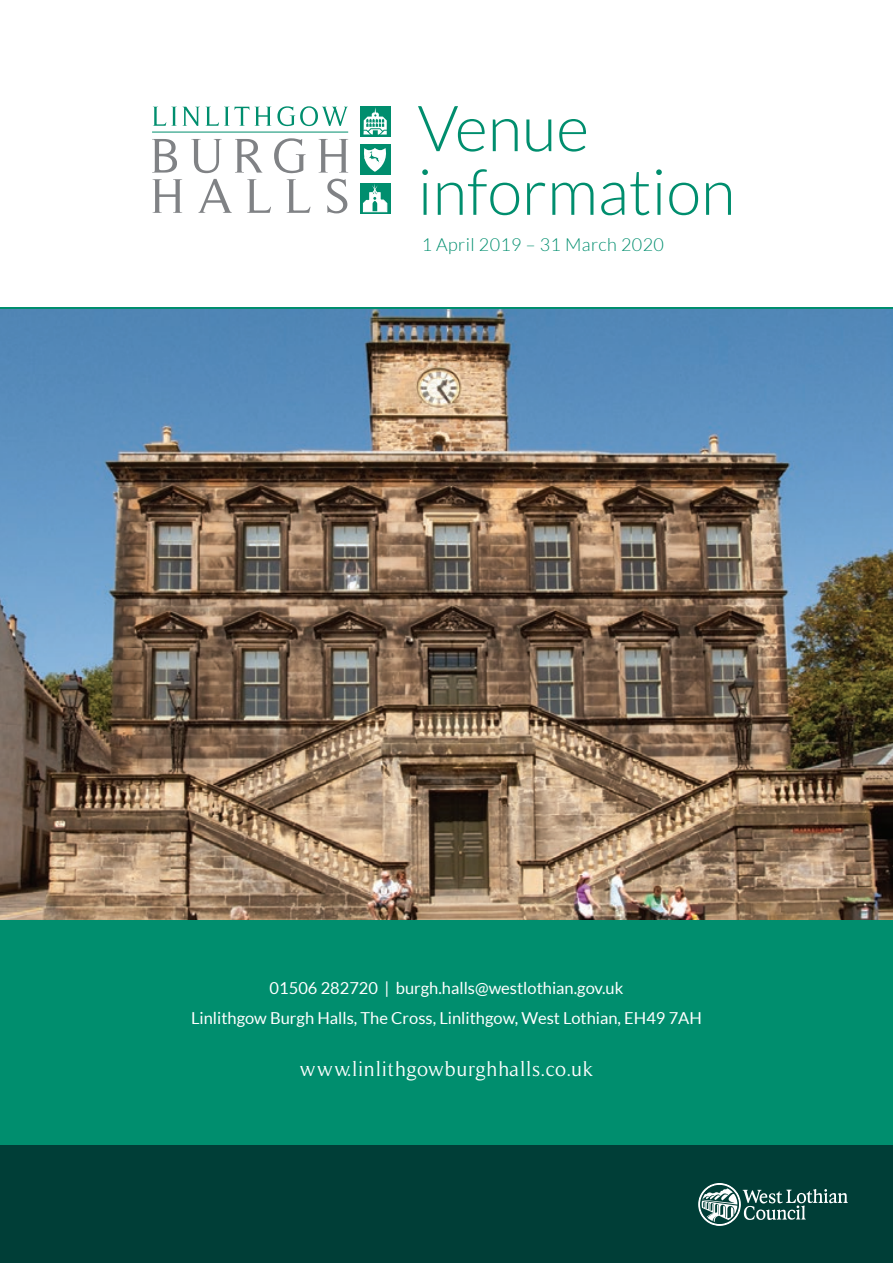
<style>
.page{position:relative;width:893px;height:1263px;background:#fff}
.page>*{position:absolute;margin:0;border:0;box-sizing:border-box;transform-origin:0 0}
.t1{font:300 63.6px "Lato";color:#008e6e}
.t2{font:21px "Timeless";letter-spacing:.03em;color:#fff}
.t3{font:300 18px "Lato";letter-spacing:.02em;color:#008e6e}
.t4{font:16.5px "Lato";color:#fff}
</style>
<div class="page">
<div style="left:0;top:307px;width:893px;height:956px;background:#008e6e"></div>
<img style="left:0;top:309px;width:893px;height:611px">
<div style="left:0;top:1145px;width:893px;height:118px;background:#003e37"></div>
<svg style="left:153px;top:107px;width:24px;height:19px"></svg>
<svg style="left:183px;top:107px;width:16px;height:19px"></svg>
<svg style="left:206px;top:107px;width:43px;height:19px"></svg>
<svg style="left:255px;top:107px;width:16px;height:19px"></svg>
<svg style="left:277px;top:106px;width:71px;height:20px"></svg>
<svg style="left:152px;top:139px;width:25px;height:34px"></svg>
<svg style="left:191px;top:139px;width:31px;height:34px"></svg>
<svg style="left:235px;top:139px;width:27px;height:34px"></svg>
<svg style="left:274px;top:138px;width:32px;height:35px"></svg>
<svg style="left:319px;top:139px;width:29px;height:34px"></svg>
<svg style="left:153px;top:179px;width:29px;height:34px"></svg>
<svg style="left:198px;top:179px;width:34px;height:34px"></svg>
<svg style="left:247px;top:179px;width:24px;height:34px"></svg>
<svg style="left:287px;top:179px;width:23px;height:34px"></svg>
<svg style="left:327px;top:179px;width:20px;height:34px"></svg>
<hr style="left:152px;top:132px;width:196px;height:1px;background:#008e6e">
<div style="left:360px;top:106px;width:31px;height:31px;background:#008e6e"></div>
<div style="left:360px;top:144px;width:31px;height:31px;background:#008e6e"></div>
<div style="left:360px;top:183px;width:31px;height:30px;background:#008e6e"></div>
<svg style="left:364px;top:148px;width:22px;height:24px"></svg>
<svg style="left:363px;top:184px;width:24px;height:28px"></svg>
<svg style="left:363px;top:107px;width:24px;height:28px"></svg>
<svg style="left:698px;top:1183px;width:150px;height:43px"></svg>
<p class="t1" style="left:417px;top:94px;width:173px">Venue</p>
<p class="t1" style="left:417px;top:158px;width:319px">information</p>
<p class="t3" style="left:422px;top:234px;width:244px">1 April 2019 – 31 March 2020</p>
<p class="t4" style="left:270px;top:979px;width:355px">01506 282720 | burgh.halls@westlothian.gov.uk</p>
<p class="t4" style="left:191px;top:1009px;width:512px">Linlithgow Burgh Halls, The Cross, Linlithgow, West Lothian, EH49 7AH</p>
<p class="t2" style="left:300px;top:1057px;width:295px">www.linlithgowburghhalls.co.uk</p>
</div>
